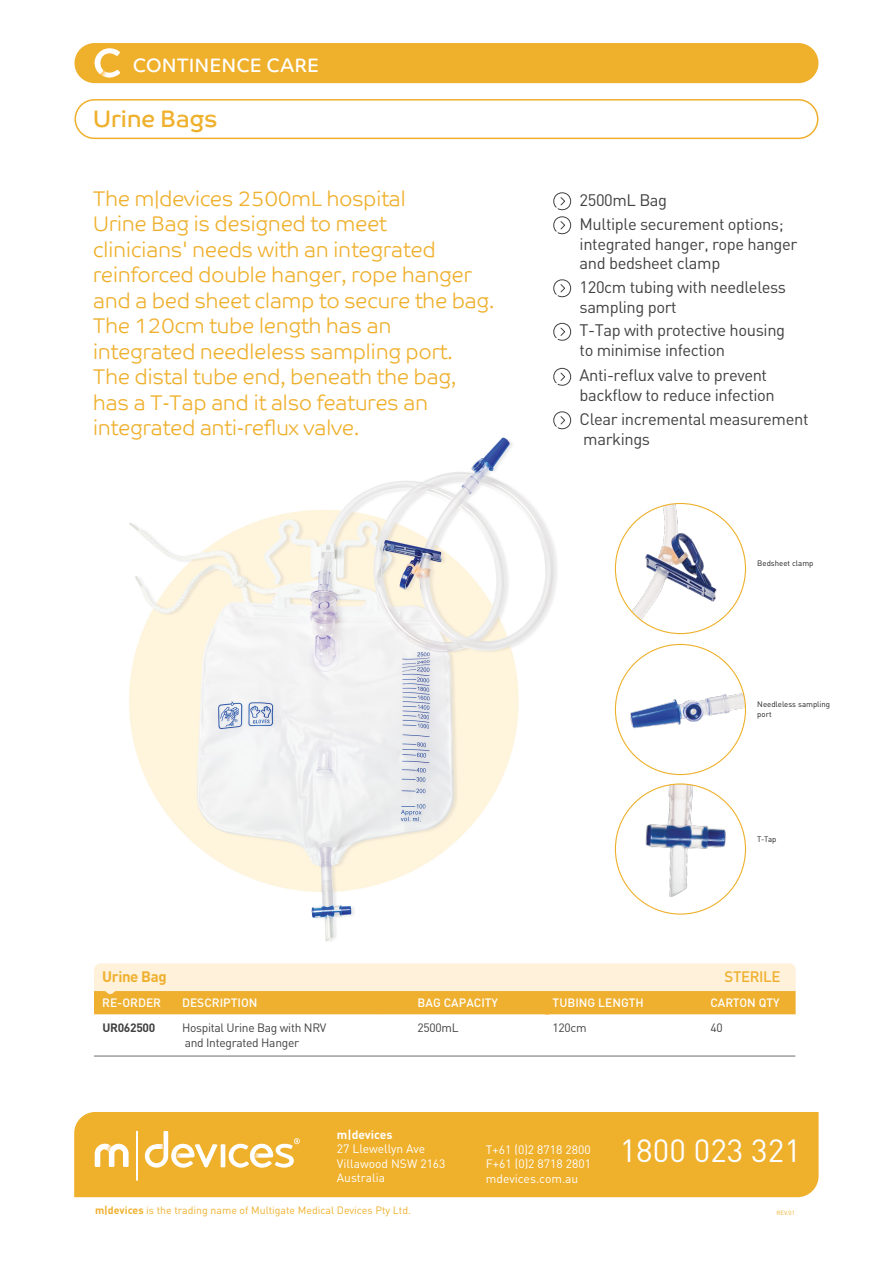
<style>
.page{position:relative;width:893px;height:1263px;background:#fff}
.page>*{position:absolute;margin:0;border:0;box-sizing:border-box;transform-origin:0 0}
.t1{font:31.65px "DIN Pro";color:#fdfeff}
.t2{font:24px "Co Text";letter-spacing:-.025em;color:#efb02c}
.t3{font:300 21.3px/25.5px "Co Text";letter-spacing:-.025em;color:#efb02d}
.t4{font:19.5px "Co Text";color:#fff}
.t5{font:16.5px/19.8px "DIN Pro";letter-spacing:-.025em;color:#414142}
.t6{font:700 15px "DIN Pro";letter-spacing:-.025em;color:#efb02f}
.t7{font:500 15px "DIN Pro";letter-spacing:-.025em;color:#efb02f}
.t8{font:12px/14.5px "DIN Pro";color:#fff}
.t9{font:12px/14.4px "DIN Pro";letter-spacing:-.025em;color:#414142}
.t10{font:500 12px "DIN Pro";color:#fff}
.t11{font:700 12px "DIN Pro";color:#fff}
.t12{font:700 12px "DIN Pro";letter-spacing:-.025em;color:#414142}
.t13{font:10.5px "DIN Pro";color:#efb02c}
.t14{font:7.8px/9.4px "DIN Pro";color:#231f20}
.t15{font:6px "DIN Pro";color:#efb02c}
.s1{font-weight:700}
</style>
<div class="page">
<img style="left:94px;top:437px;width:552px;height:578px">
<img style="left:615px;top:784px;width:130px;height:130px;border-radius:65px">
<img style="left:615px;top:645px;width:130px;height:121px">
<img style="left:615px;top:503px;width:130px;height:131px;border-radius:65px">
<svg style="left:94px;top:963px;width:702px;height:51px;background:#f7d38d"></svg>
<hr style="left:94px;top:1056px;width:701px;height:1px;background:#9c9ea1">
<div style="left:75px;top:44px;width:743px;height:38px;background:#efb02c;border-radius:19px"></div>
<div style="left:74px;top:43px;width:744px;height:40px;border:2px solid #efb02c;border-radius:19px"></div>
<div style="left:74px;top:99px;width:744px;height:40px;border:2px solid #efb02c;border-radius:19px"></div>
<div style="left:74px;top:1112px;width:745px;height:85px;background:#efb02c"></div>
<svg style="left:95px;top:1144px;width:34px;height:23px"></svg>
<svg style="left:136px;top:1131px;width:2px;height:50px"></svg>
<svg style="left:145px;top:1131px;width:155px;height:37px"></svg>
<svg style="left:94px;top:48px;width:26px;height:30px"></svg>
<svg style="left:553px;top:192px;width:19px;height:43px"></svg>
<svg style="left:553px;top:279px;width:19px;height:19px"></svg>
<svg style="left:553px;top:322px;width:19px;height:19px"></svg>
<svg style="left:553px;top:367px;width:19px;height:19px"></svg>
<svg style="left:553px;top:411px;width:19px;height:19px"></svg>
<p class="t4" style="left:133px;top:54px;width:188px">CONTINENCE CARE</p>
<p class="t2" style="left:93px;top:105px;width:126px">Urine Bags</p>
<p class="t3" style="left:93px;top:186px;width:403px">The m|devices 2500mL hospital<br>Urine Bag is designed to meet<br>clinicians' needs with an integrated reinforced double hanger, rope hanger and a bed sheet clamp to secure the bag.<br>The 120cm tube length has an integrated needleless sampling port.<br>The distal tube end, beneath the bag, has a T-Tap and it also features an integrated anti-reflux valve.</p>
<p class="t5" style="left:580px;top:187px;width:206px;line-height:24px">2500mL Bag<br>Multiple securement options;</p>
<p class="t5" style="left:580px;top:233px;width:219px">integrated hanger, rope hanger and bedsheet clamp</p>
<p class="t5" style="left:580px;top:276px;width:208px">120cm tubing with needleless sampling port</p>
<p class="t5" style="left:580px;top:319px;width:207px">T-Tap with protective housing to minimise infection</p>
<p class="t5" style="left:580px;top:364px;width:197px">Anti-reflux valve to prevent backflow to reduce infection</p>
<p class="t5" style="left:580px;top:408px;width:230px">Clear incremental measurement markings</p>
<p class="t14" style="left:757px;top:558px;width:58px">Bedsheet clamp</p>
<p class="t14" style="left:757px;top:699px;width:74px">Needleless sampling port</p>
<p class="t14" style="left:757px;top:834px;width:21px">T-Tap</p>
<p class="t6" style="left:102px;top:965px;width:66px">Urine Bag</p>
<p class="t7" style="left:725px;top:965px;width:57px">STERILE</p>
<p class="t10" style="left:102px;top:993px;width:60px">RE-ORDER</p>
<p class="t10" style="left:182px;top:993px;width:77px">DESCRIPTION</p>
<p class="t10" style="left:553px;top:993px;width:93px">TUBING LENGTH</p>
<p class="t10" style="left:710px;top:993px;width:71px">CARTON QTY</p>
<p class="t12" style="left:102px;top:1019px;width:54px">UR062500</p>
<p class="t9" style="left:182px;top:1020px;width:146px">Hospital Urine Bag with NRV and Integrated Hanger</p>
<p class="t9" style="left:553px;top:1020px;width:36px">120cm</p>
<p class="t10" style="left:418px;top:993px;width:82px">BAG CAPACITY</p>
<p class="t9" style="left:418px;top:1020px;width:43px">2500mL</p>
<p class="t9" style="left:710px;top:1020px;width:14px">40</p>
<p class="t11" style="left:337px;top:1125px;width:57px">m|devices</p>
<p class="t8" style="left:337px;top:1141px;width:110px">27 Llewellyn Ave<br>Villawood NSW 2163<br>Australia</p>
<p class="t8" style="left:486px;top:1141px;width:107px;text-align:justify">T+61 (0)2 8718 2800<br>F+61 (0)2 8718 2801 mdevices.com.au</p>
<h1 class="t1" style="left:620px;top:1126px;width:183px">1800 023 321</h1>
<p class="t15" style="left:777px;top:1208px;width:20px">REV.01</p>
<p class="t13" style="left:95px;top:1203px;width:317px"><span class="s1">m|devices</span> is the trading name of Multigate Medical Devices Pty Ltd.</p>
</div>
